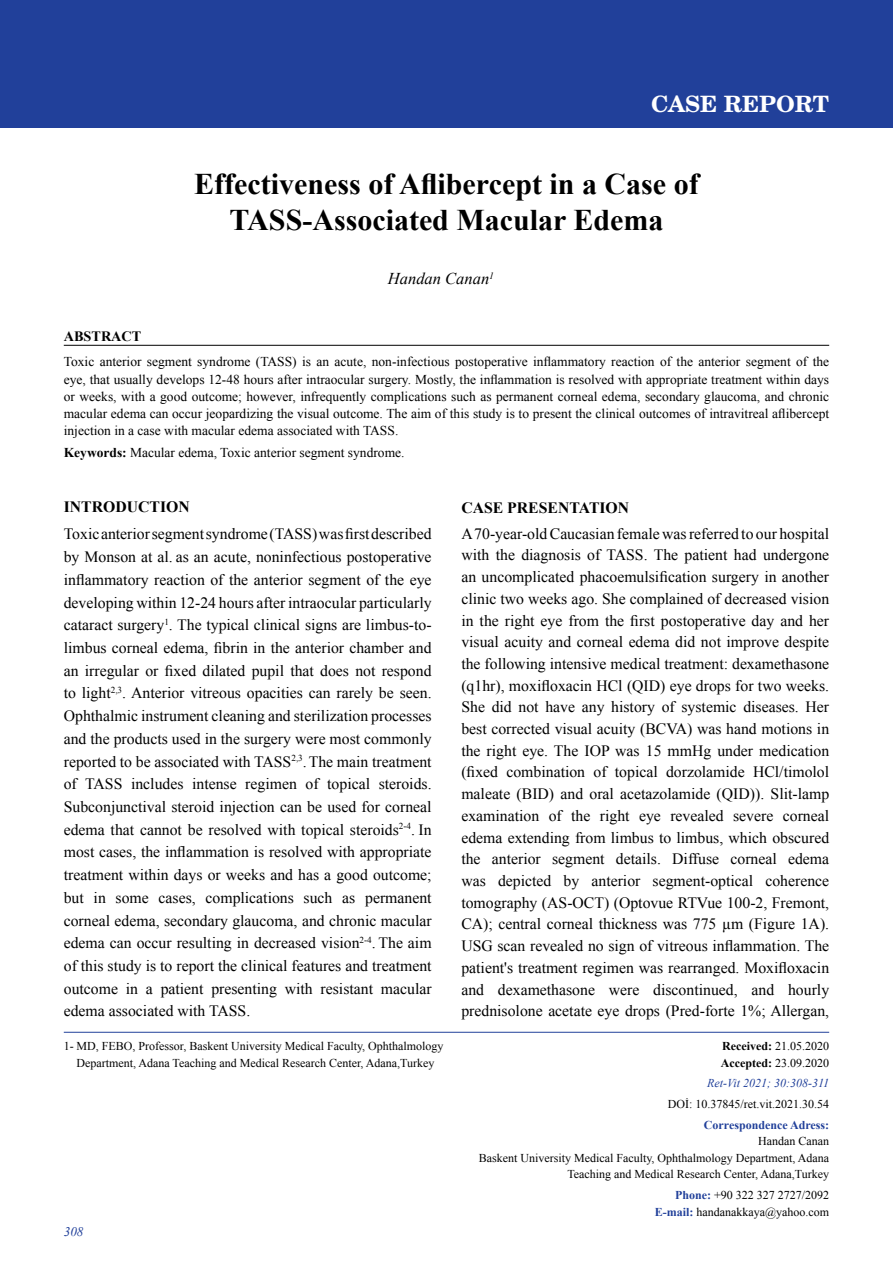
<style>
.page{position:relative;width:893px;height:1263px;background:#fff}
.page>*{position:absolute;margin:0;border:0;box-sizing:border-box;transform-origin:0 0}
.t1{font:700 30px/36px "Times New Roman";color:#000;text-align:center}
.t2{font:700 22.5px "Te X Gyre Schola";color:#fff}
.t3{font:italic 16.5px "Times New Roman";color:#000}
.t4{font:15.75px/21.8px "Times New Roman";color:#000;text-align:justify}
.t5{font:700 15.75px "Times New Roman";color:#000}
.t6{font:700 14.25px "Times New Roman";color:#000}
.t7{font:13.5px/17.2px "Times New Roman";color:#000;text-align:justify}
.t8{font:italic 13.2px "Times New Roman";color:#21409a}
.t9{font:12px/16.5px "Times New Roman";color:#000;text-align:right}
.t10{font:italic 12px "Times New Roman";color:#21409a}
.t11{font:700 12px "Times New Roman";color:#21409a}
.s1{font-weight:700}
.s2{font-weight:700;color:#21409a}
</style>
<div class="page">
<div style="left:0;top:0;width:893px;height:128px;background:#21409a"></div>
<hr style="left:64px;top:1032px;width:765px;height:1px;background:#21409a">
<hr style="left:64px;top:345px;width:765px;height:1px;background:#000">
<h2 class="t2" style="left:651px;top:85px;width:180px">CASE REPORT</h2>
<h1 class="t1" style="left:194px;top:166px;width:506px">Effectiveness of Aflibercept in a Case of<br>TASS-Associated Macular Edema</h1>
<p class="t3" style="left:388px;top:267px;width:108px">Handan Canan<sup>1</sup></p>
<p class="t6" style="left:64px;top:326px;width:79px">ABSTRACT</p>
<p class="t7" style="left:64px;top:353px;width:767px">Toxic anterior segment syndrome (TASS) is an acute, non-infectious postoperative inflammatory reaction of the anterior segment of the eye, that usually develops 12-48 hours after intraocular surgery. Mostly, the inflammation is resolved with appropriate treatment within days or weeks, with a good outcome; however, infrequently complications such as permanent corneal edema, secondary glaucoma, and chronic macular edema can occur jeopardizing the visual outcome. The aim of this study is to present the clinical outcomes of intravitreal aflibercept injection in a case with macular edema associated with TASS.</p>
<p class="t7" style="left:64px;top:444px;width:342px"><span class="s1">Keywords:</span> Macular edema, Toxic anterior segment syndrome.</p>
<p class="t5" style="left:64px;top:496px;width:127px">INTRODUCTION</p>
<p class="t4" style="left:64px;top:522px;width:369px;line-height:22.6px">Toxic anterior segment syndrome (TASS) was first described by Monson at al. as an acute, noninfectious postoperative inflammatory reaction of the anterior segment of the eye developing within 12-24 hours after intraocular particularly cataract surgery<sup>1</sup>. The typical clinical signs are limbus-to&shy;limbus corneal edema, fibrin in the anterior chamber and an irregular or fixed dilated pupil that does not respond to light<sup>2,3</sup>. Anterior vitreous opacities can rarely be seen.<br>Ophthalmic instrument cleaning and sterilization processes and the products used in the surgery were most commonly reported to be associated with TASS<sup>2,3</sup>.The main treatment of TASS includes intense regimen of topical steroids.<br>Subconjunctival steroid injection can be used for corneal edema that cannot be resolved with topical steroids<sup>2-4</sup>. In most cases, the inflammation is resolved with appropriate treatment within days or weeks and has a good outcome; but in some cases, complications such as permanent corneal edema, secondary glaucoma, and chronic macular edema can occur resulting in decreased vision<sup>2-4</sup>. The aim of this study is to report the clinical features and treatment outcome in a patient presenting with resistant macular edema associated with TASS.</p>
<p class="t5" style="left:461px;top:496px;width:169px">CASE PRESENTATION</p>
<p class="t4" style="left:461px;top:522px;width:369px">A 70-year-old Caucasian female was referred to our hospital with the diagnosis of TASS. The patient had undergone an uncomplicated phacoemulsification surgery in another clinic two weeks ago. She complained of decreased vision in the right eye from the first postoperative day and her visual acuity and corneal edema did not improve despite the following intensive medical treatment: dexamethasone (q1hr), moxifloxacin HCl (QID) eye drops for two weeks.<br>She did not have any history of systemic diseases. Her best corrected visual acuity (BCVA) was hand motions in the right eye. The IOP was 15 mmHg under medication (fixed combination of topical dorzolamide HCl/timolol maleate (BID) and oral acetazolamide (QID)). Slit-lamp examination of the right eye revealed severe corneal edema extending from limbus to limbus, which obscured the anterior segment details. Diffuse corneal edema was depicted by anterior segment-optical coherence tomography (AS-OCT) (Optovue RTVue 100-2, Fremont, CA); central corneal thickness was 775 µm (Figure 1A).<br>USG scan revealed no sign of vitreous inflammation. The patient's treatment regimen was rearranged. Moxifloxacin and dexamethasone were discontinued, and hourly prednisolone acetate eye drops (Pred-forte 1%; Allergan,</p>
<p class="t9" style="left:64px;top:1038px;width:381px;text-align:center">1- MD, FEBO, Professor, Baskent University Medical Faculty, Ophthalmology<br>Department, Adana Teaching and Medical Research Center, Adana,Turkey</p>
<p class="t9" style="left:721px;top:1038px;width:110px;text-align:left"><span class="s1">Received:</span> 21.05.2020<br><span class="s1">Accepted:</span> 23.09.2020</p>
<p class="t10" style="left:707px;top:1075px;width:124px">Ret-Vit 2021; 30:308-311</p>
<p class="t9" style="left:668px;top:1096px;width:163px">DOİ: 10.37845/ret.vit.2021.30.54</p>
<p class="t11" style="left:704px;top:1116px;width:127px">Correspondence Adress:</p>
<p class="t9" style="left:479px;top:1133px;width:352px">Handan Canan<br>Baskent University Medical Faculty, Ophthalmology Department, Adana<br>Teaching and Medical Research Center, Adana,Turkey</p>
<p class="t9" style="left:655px;top:1187px;width:176px"><span class="s2">Phone:</span> +90 322 327 2727/2092<br><span class="s2">E-mail:</span> handanakkaya@yahoo.com</p>
<p class="t8" style="left:64px;top:1222px;width:21px">308</p>
</div>
